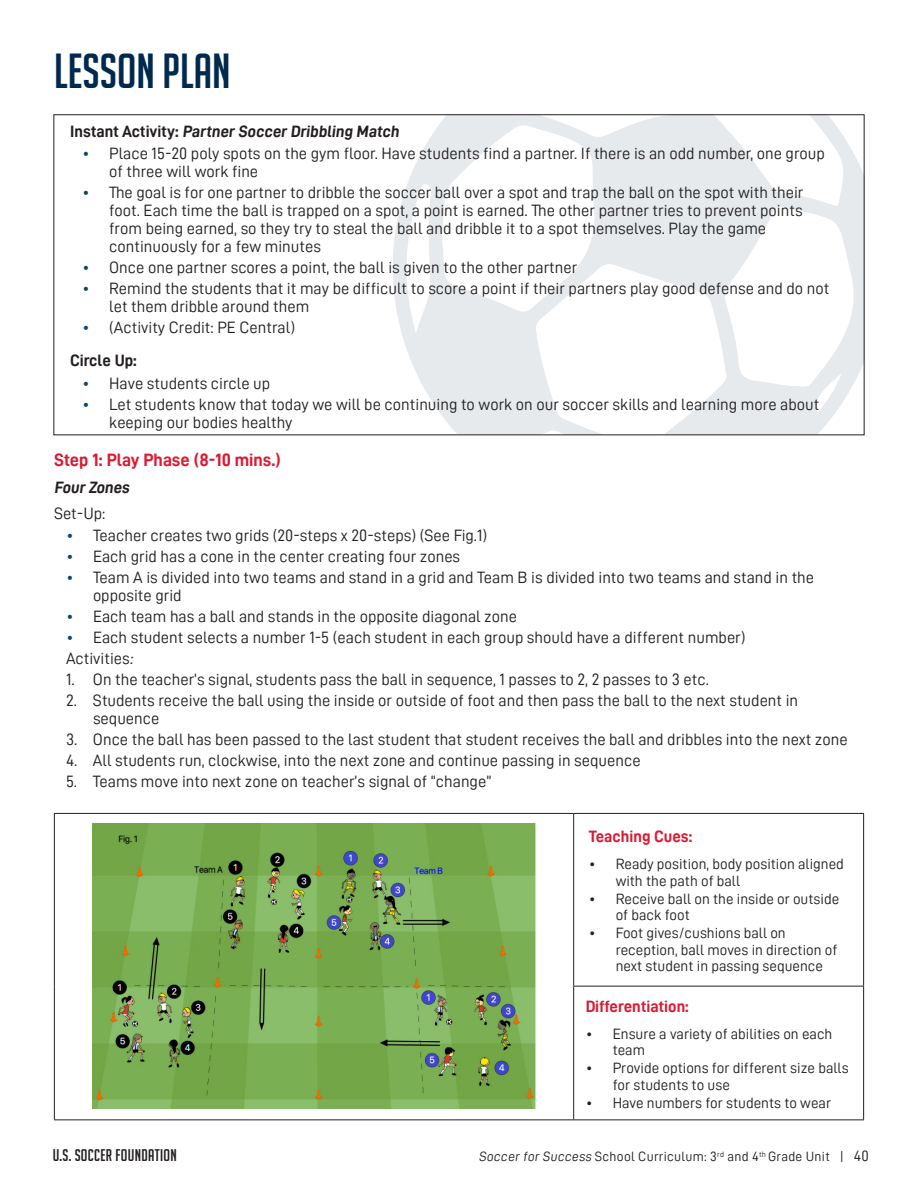
<style>
.page{position:relative;width:918px;height:1188px;background:#fff}
.page>*{position:absolute;margin:0;border:0;box-sizing:border-box;transform-origin:0 0}
.t1{font:48px "Big Noodle Titling";color:#00294e}
.t2{font:18px "D DIN Bold";color:#dc1a32}
.t3{font:16.5px/18px "D DIN";color:#231f20}
.Activity_headers{font:16.5px "D DIN Bold";letter-spacing:-.005em;color:#231f20}
.h2_-_small{font:16.5px "D DIN Bold";color:#dc1a32}
.t4{font:16.5px "Big Noodle Titling";letter-spacing:.02em;color:#231f20}
.t5{font:15px/16.5px "D DIN";color:#231f20}
.t6{font:13.5px "D DIN";letter-spacing:.02em;color:#231f20}
.s1{color:#134567}
.s2{font-size:15px}
</style>
<div class="page">
<svg style="left:393px;top:116px;width:470px;height:317px"></svg>
<hr style="left:54px;top:813px;width:520px;height:1px;background:#231f20">
<hr style="left:54px;top:814px;width:1px;height:172px;background:#231f20">
<hr style="left:574px;top:813px;width:290px;height:1px;background:#231f20">
<hr style="left:573px;top:814px;width:1px;height:172px;background:#231f20">
<hr style="left:863px;top:814px;width:1px;height:172px;background:#231f20">
<hr style="left:54px;top:986px;width:1px;height:133px;background:#231f20">
<hr style="left:573px;top:986px;width:291px;height:1px;background:#231f20">
<hr style="left:573px;top:987px;width:1px;height:132px;background:#231f20">
<hr style="left:863px;top:987px;width:1px;height:132px;background:#231f20">
<hr style="left:54px;top:1119px;width:520px;height:1px;background:#231f20">
<hr style="left:574px;top:1119px;width:290px;height:1px;background:#231f20">
<img style="left:93px;top:824px;width:442px;height:285px">
<h1 class="t1" style="left:54px;top:46px;width:178px">LESSON PLAN</h1>
<h2 class="Activity_headers" style="left:70px;top:122px;width:332px">Instant Activity: Partner Soccer Dribbling Match</h2>
<p class="t3" style="left:109px;top:144px;width:717px;text-indent:-27px"><span class="s1">•</span> Place 15-20 poly spots on the gym floor. Have students find a partner. If there is an odd number, one group of three will work fine</p>
<p class="t3" style="left:109px;top:183px;width:696px;text-indent:-27px"><span class="s1">•</span> The goal is for one partner to dribble the soccer ball over a spot and trap the ball on the spot with their foot. Each time the ball is trapped on a spot, a point is earned. The other partner tries to prevent points from being earned, so they try to steal the ball and dribble it to a spot themselves. Play the game continuously for a few minutes</p>
<p class="t3" style="left:82px;top:258px;width:497px"><span class="s1">•</span> Once one partner scores a point, the ball is given to the other partner</p>
<p class="t3" style="left:109px;top:279px;width:722px;text-indent:-27px"><span class="s1">•</span> Remind the students that it may be difficult to score a point if their partners play good defense and do not let them dribble around them</p>
<p class="t3" style="left:82px;top:318px;width:214px"><span class="s1">•</span> (Activity Credit: PE Central)</p>
<h2 class="Activity_headers" style="left:70px;top:352px;width:68px">Circle Up:</h2>
<p class="t3" style="left:82px;top:374px;width:190px"><span class="s1">•</span> Have students circle up</p>
<p class="t3" style="left:109px;top:395px;width:712px;text-indent:-27px"><span class="s1">•</span> Let students know that today we will be continuing to work on our soccer skills and learning more about keeping our bodies healthy</p>
<h2 class="t2" style="left:54px;top:450px;width:228px">Step 1: Play Phase (8-10 mins.)</h2>
<p class="Activity_headers" style="left:54px;top:478px;width:79px">Four Zones</p>
<p class="t3" style="left:54px;top:504px;width:53px">Set-Up:</p>
<p class="t3" style="left:66px;top:526px;width:423px"><span class="s1">•</span> Teacher creates two grids (20-steps x 20-steps) (See Fig.1)</p>
<p class="t3" style="left:66px;top:547px;width:396px"><span class="s1">•</span> Each grid has a cone in the center creating four zones</p>
<p class="t3" style="left:93px;top:568px;width:723px;text-indent:-27px"><span class="s1">•</span> Team A is divided into two teams and stand in a grid and Team B is divided into two teams and stand in the opposite grid</p>
<p class="t3" style="left:66px;top:607px;width:453px"><span class="s1">•</span> Each team has a ball and stands in the opposite diagonal zone</p>
<p class="t3" style="left:66px;top:628px;width:681px"><span class="s1">•</span> Each student selects a number 1-5 (each student in each group should have a different number)</p>
<p class="t3" style="left:66px;top:649px;width:71px">Activities:</p>
<p class="t3" style="left:66px;top:670px;width:645px">1. On the teacher’s signal, students pass the ball in sequence, 1 passes to 2, 2 passes to 3 etc.</p>
<p class="t3" style="left:93px;top:691px;width:707px;text-indent:-27px">2. Students receive the ball using the inside or outside of foot and then pass the ball to the next student in sequence</p>
<p class="t3" style="left:66px;top:730px;width:783px">3. Once the ball has been passed to the last student that student receives the ball and dribbles into the next zone</p>
<p class="t3" style="left:66px;top:751px;width:576px">4. All students run, clockwise, into the next zone and continue passing in sequence</p>
<p class="t3" style="left:66px;top:772px;width:427px">5. Teams move into next zone on teacher’s signal of “change”</p>
<p class="h2_-_small" style="left:589px;top:827px;width:105px">Teaching Cues:</p>
<p class="t5" style="left:616px;top:855px;width:230px;text-indent:-27px">• Ready position, body position aligned with the path of ball</p>
<p class="t5" style="left:616px;top:890px;width:225px;text-indent:-27px">• Receive ball on the inside or outside of back foot</p>
<p class="t5" style="left:616px;top:924px;width:223px;text-indent:-27px">• Foot gives/cushions ball on reception, ball moves in direction of next student in passing sequence</p>
<p class="h2_-_small" style="left:586px;top:997px;width:105px">Differentiation:</p>
<p class="t5" style="left:613px;top:1025px;width:221px;text-indent:-27px">• Ensure a variety of abilities on each team</p>
<p class="t5" style="left:613px;top:1060px;width:237px;text-indent:-27px">• Provide options for different size balls for students to use</p>
<p class="t5" style="left:586px;top:1094px;width:247px">• Have numbers for students to wear</p>
<p class="t4" style="left:53px;top:1147px;width:125px">U.S. SOCCER FOUNDATION</p>
<p class="t6" style="left:479px;top:1149px;width:392px">Soccer for Success School Curriculum: 3<sup>rd</sup> and 4<sup>th</sup> Grade Unit | <span class="s2">40</span></p>
</div>
